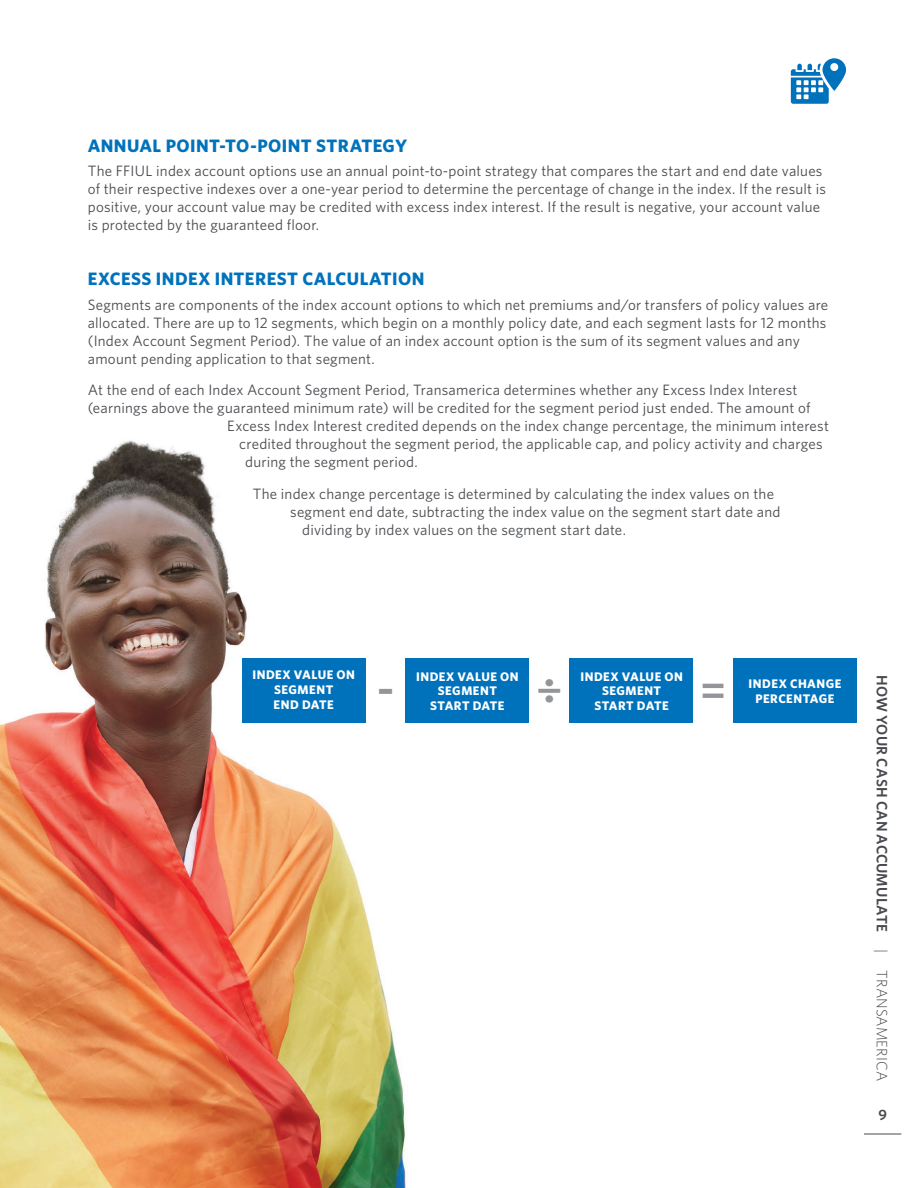
<style>
.page{position:relative;width:918px;height:1188px;background:#fff}
.page>*{position:absolute;margin:0;border:0;box-sizing:border-box;transform-origin:0 0}
.t1{font:700 49.8px "Sentinel";color:#939598}
.t2{font:700 18px "Whitney";letter-spacing:.02em;color:#0072bc}
.t3{font:15px/18px "Whitney";letter-spacing:.015em;color:#474a4e}
.t4{font:600 15px "Whitney";letter-spacing:.01em;color:#474a4e}
.t5{font:700 12.45px/15px "Whitney";letter-spacing:.035em;color:#fff;text-align:center}
.s1{font-weight:300}
</style>
<div class="page">
<img style="left:0;top:440px;width:477px;height:748px">
<hr style="left:864px;top:1134px;width:37px;height:1px;background:#474a4e">
<div style="left:242px;top:659px;width:124px;height:64px;background:#0072bc"></div>
<div style="left:406px;top:659px;width:123px;height:64px;background:#0072bc"></div>
<div style="left:569px;top:659px;width:124px;height:64px;background:#0072bc"></div>
<div style="left:733px;top:659px;width:124px;height:64px;background:#0072bc"></div>
<svg style="left:791px;top:58px;width:56px;height:46px"></svg>
<p class="t2" style="left:88px;top:133px;width:321px">ANNUAL POINT-TO-POINT STRATEGY</p>
<p class="t3" style="left:88px;top:162px;width:740px">The FFIUL index account options use an annual point-to-point strategy that compares the start and end date values of their respective indexes over a one-year period to determine the percentage of change in the index. If the result is positive, your account value may be credited with excess index interest. If the result is negative, your account value is protected by the guaranteed floor.</p>
<p class="t2" style="left:88px;top:267px;width:338px">EXCESS INDEX INTEREST CALCULATION</p>
<p class="t3" style="left:88px;top:295px;width:742px">Segments are components of the index account options to which net premiums and/or transfers of policy values are allocated. There are up to 12 segments, which begin on a monthly policy date, and each segment lasts for 12 months (Index Account Segment Period). The value of an index account option is the sum of its segment values and any amount pending application to that segment.</p>
<p class="t3" style="left:88px;top:381px;width:711px">At the end of each Index Account Segment Period, Transamerica determines whether any Excess Index Interest</p>
<p class="t3" style="left:88px;top:399px;width:724px">(earnings above the guaranteed minimum rate) will be credited for the segment period just ended. The amount of</p>
<p class="t3" style="left:227px;top:417px;width:603px">Excess Index Interest credited depends on the index change percentage, the minimum interest</p>
<p class="t3" style="left:239px;top:435px;width:585px">credited throughout the segment period, the applicable cap, and policy activity and charges</p>
<p class="t3" style="left:245px;top:453px;width:174px">during the segment period.</p>
<p class="t3" style="left:253px;top:484px;width:523px">The index change percentage is determined by calculating the index values on the</p>
<p class="t3" style="left:290px;top:502px;width:492px">segment end date, subtracting the index value on the segment start date and</p>
<p class="t3" style="left:302px;top:520px;width:325px">dividing by index values on the segment start date.</p>
<p class="t5" style="left:252px;top:667px;width:104px">INDEX VALUE ON<br>SEGMENT<br>END DATE</p>
<p class="t5" style="left:416px;top:668px;width:104px">INDEX VALUE ON<br>SEGMENT<br>START DATE</p>
<p class="t5" style="left:580px;top:668px;width:104px">INDEX VALUE ON<br>SEGMENT<br>START DATE</p>
<p class="t5" style="left:749px;top:676px;width:94px">INDEX CHANGE<br>PERCENTAGE</p>
<h1 class="t1" style="left:377px;top:648px;width:19px">-</h1>
<h1 class="t1" style="left:536px;top:649px;width:27px">÷</h1>
<h1 class="t1" style="left:700px;top:649px;width:28px">=</h1>
<p class="t4" style="left:892px;top:675px;width:407px;rotate:90deg">HOW YOUR CASH CAN ACCUMULATE <span class="s1">| TRANSAMERICA</span></p>
<p class="t4" style="left:878px;top:1105px;width:10px">9</p>
</div>
